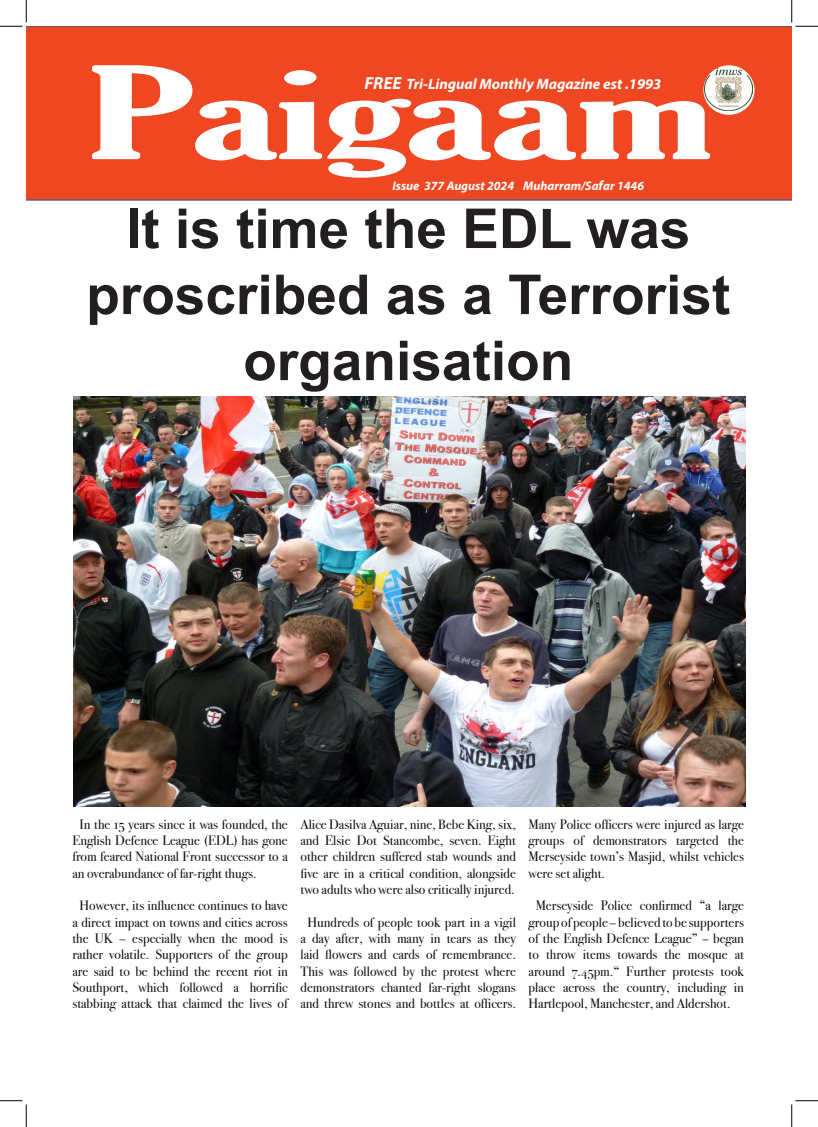
<style>
.page{position:relative;width:818px;height:1127px;background:#fff}
.page>*{position:absolute;margin:0;border:0;box-sizing:border-box;transform-origin:0 0}
.t1{font:extra-condensed 122.5px "Gloucester";color:#fff;scale:2.2 1}
.t2{font:700 55px/66px "Arial";color:#231f20;text-align:center}
.t3{font:italic 700 15px "Myriad Pro";color:#fff}
.t4{font:13.62px/16.4px "Bodoni Svty Two OSITCTT";color:#0d0c13;text-align:justify}
.t5{font:italic 700 12.5px "Myriad Pro";color:#fff}
.s1{font-size:17.5px;color:#f6fbfa}
.s2{font-size:13.75px}
</style>
<div class="page">
<div style="left:26px;top:26px;width:766px;height:175px;background:#ef4722"></div>
<svg style="left:703px;top:65px;width:51px;height:50px"></svg>
<img style="left:704px;top:69px;width:48px;height:42px">
<img style="left:73px;top:396px;width:673px;height:410px">
<svg style="left:0;top:0;width:27px;height:27px"></svg>
<svg style="left:0;top:1100px;width:27px;height:26px"></svg>
<svg style="left:791px;top:0;width:27px;height:27px"></svg>
<svg style="left:791px;top:1100px;width:27px;height:26px"></svg>
<p class="t1" style="left:89px;top:43px;width:286px">Paigaam</p>
<p class="t2" style="left:86px;top:197px;width:645px">It is time the EDL was proscribed as a Terrorist</p>
<p class="t2" style="left:243px;top:329px;width:332px">organisation</p>
<p class="t3" style="left:364px;top:74px;width:298px"><span class="s1">FREE</span> Tri-Lingual Monthly Magazine est .1993</p>
<p class="t5" style="left:392px;top:178px;width:253px">Issue 377 August 2024 Muharram/Sa<span class="s2">f</span>ar 1446</p>
<p class="t4" style="left:72px;top:815px;width:217px;text-indent:7px">In the 15 years since it was founded, the English Defence League (EDL) has gone from feared National Front successor to a an overabundance of far-right thugs.</p>
<p class="t4" style="left:72px;top:897px;width:217px;text-align:center">However, its influence continues to have a direct impact on towns and cities across the UK – especially when the mood is rather volatile. Supporters of the group are said to be behind the recent riot in Southport, which followed a horrific stabbing attack that claimed the lives of</p>
<p class="t4" style="left:300px;top:815px;width:217px">Alice Dasilva Aguiar, nine, Bebe King, six, and Elsie Dot Stancombe, seven. Eight other children suffered stab wounds and five are in a critical condition, alongside two adults who were also critically injured.</p>
<p class="t4" style="left:300px;top:913px;width:217px;text-align:center">Hundreds of people took part in a vigil a day after, with many in tears as they laid flowers and cards of remembrance.<br>This was followed by the protest where demonstrators chanted far-right slogans and threw stones and bottles at officers.</p>
<p class="t4" style="left:529px;top:815px;width:217px">Many Police officers were injured as large groups of demonstrators targeted the Merseyside town’s Masjid, whilst vehicles were set alight.</p>
<p class="t4" style="left:529px;top:897px;width:217px;text-indent:7px">Merseyside Police confirmed “a large group of people – believed to be supporters of the English Defence League” – began to throw items towards the mosque at around 7.45pm.“ Further protests took place across the country, including in Hartlepool, Manchester, and Aldershot.</p>
</div>
